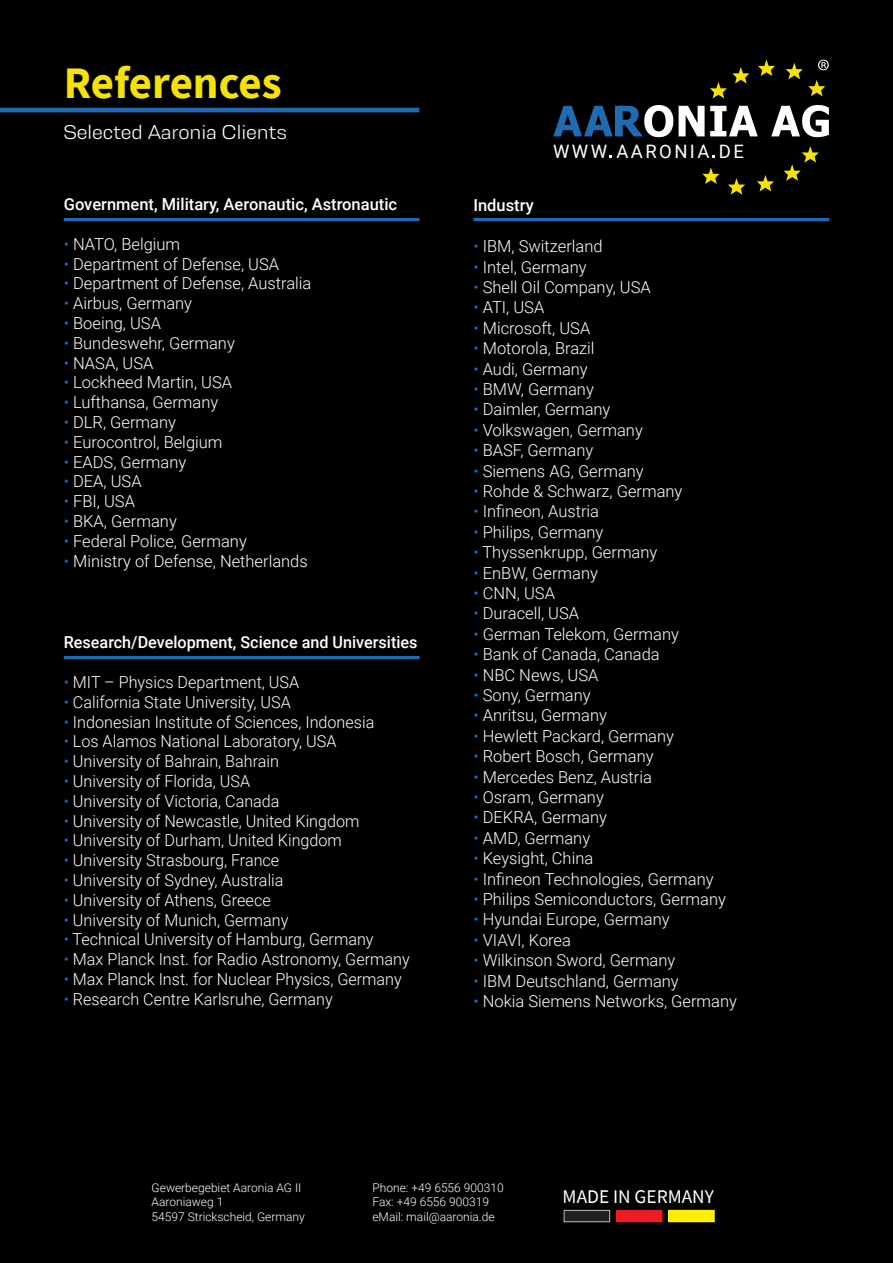
<style>
.page{position:relative;width:893px;height:1263px;background:#000001}
.page>*{position:absolute;margin:0;border:0;box-sizing:border-box;transform-origin:0 0}
.t1{font:700 45px "Source Sans Pro";letter-spacing:-.005em;color:#f5e209}
.t2{font:300 21px "Resolve";color:#fff}
.t3{font:19.35px "Source Sans Pro";color:#fff}
.t4{font:18.45px "Roboto";letter-spacing:.13em;color:#fff}
.t5{font:300 16.5px "Roboto";color:#fff}
.t6{font:500 16.5px "Roboto";color:#fff}
.t7{font:300 12px/14.4px "Roboto";color:#fff}
.s1{color:#1f6bb5}
</style>
<div class="page">
<hr style="left:473px;top:218px;width:356px;height:3px;background:#1f6bb5">
<hr style="left:64px;top:218px;width:356px;height:3px;background:#1f6bb5">
<hr style="left:64px;top:656px;width:356px;height:3px;background:#1f6bb5">
<svg style="left:553px;top:105px;width:120px;height:32px"></svg>
<svg style="left:679px;top:106px;width:79px;height:30px"></svg>
<svg style="left:771px;top:105px;width:58px;height:32px"></svg>
<svg style="left:710px;top:67px;width:39px;height:31px"></svg>
<svg style="left:758px;top:60px;width:17px;height:16px"></svg>
<svg style="left:784px;top:146px;width:35px;height:35px"></svg>
<svg style="left:757px;top:175px;width:17px;height:16px"></svg>
<svg style="left:728px;top:178px;width:17px;height:17px"></svg>
<svg style="left:702px;top:167px;width:17px;height:17px"></svg>
<svg style="left:786px;top:60px;width:43px;height:36px"></svg>
<div style="left:564px;top:1210px;width:46px;height:12px;background:#231f20"></div>
<div style="left:564px;top:1210px;width:46px;height:12px;border:1px solid #bcbdc0"></div>
<div style="left:616px;top:1210px;width:46px;height:12px;background:#ee1d23"></div>
<div style="left:669px;top:1210px;width:45px;height:12px;background:#fff101"></div>
<hr style="left:0;top:108px;width:419px;height:4px;background:#1f6bb5">
<p class="t1" style="left:64px;top:52px;width:219px">References</p>
<p class="t2" style="left:64px;top:121px;width:225px">Selected Aaronia Clients</p>
<p class="t6" style="left:64px;top:193px;width:335px">Government, Military, Aeronautic, Astronautic</p>
<p class="t5" style="left:64px;top:232px;width:118px"><span class="s1">•</span> NATO, Belgium</p>
<p class="t5" style="left:64px;top:252px;width:217px"><span class="s1">•</span> Department of Defense, USA</p>
<p class="t5" style="left:64px;top:272px;width:249px"><span class="s1">•</span> Department of Defense, Australia</p>
<p class="t5" style="left:64px;top:292px;width:130px"><span class="s1">•</span> Airbus, Germany</p>
<p class="t5" style="left:64px;top:312px;width:99px"><span class="s1">•</span> Boeing, USA</p>
<p class="t5" style="left:64px;top:331px;width:173px"><span class="s1">•</span> Bundeswehr, Germany</p>
<p class="t5" style="left:64px;top:351px;width:91px"><span class="s1">•</span> NASA, USA</p>
<p class="t5" style="left:64px;top:371px;width:170px"><span class="s1">•</span> Lockheed Martin, USA</p>
<p class="t5" style="left:64px;top:391px;width:156px"><span class="s1">•</span> Lufthansa, Germany</p>
<p class="t5" style="left:64px;top:411px;width:114px"><span class="s1">•</span> DLR, Germany</p>
<p class="t5" style="left:64px;top:430px;width:160px"><span class="s1">•</span> Eurocontrol, Belgium</p>
<p class="t5" style="left:64px;top:450px;width:124px"><span class="s1">•</span> EADS, Germany</p>
<p class="t5" style="left:64px;top:470px;width:79px"><span class="s1">•</span> DEA, USA</p>
<p class="t5" style="left:64px;top:490px;width:73px"><span class="s1">•</span> FBI, USA</p>
<p class="t5" style="left:64px;top:510px;width:115px"><span class="s1">•</span> BKA, Germany</p>
<p class="t5" style="left:64px;top:529px;width:185px"><span class="s1">•</span> Federal Police, Germany</p>
<p class="t5" style="left:64px;top:549px;width:246px"><span class="s1">•</span> Ministry of Defense, Netherlands</p>
<p class="t6" style="left:64px;top:631px;width:355px">Research/Development, Science and Universities</p>
<p class="t5" style="left:64px;top:671px;width:237px"><span class="s1">•</span> MIT – Physics Department, USA</p>
<p class="t5" style="left:64px;top:690px;width:229px"><span class="s1">•</span> California State University, USA</p>
<p class="t5" style="left:64px;top:710px;width:312px"><span class="s1">•</span> Indonesian Institute of Sciences, Indonesia</p>
<p class="t5" style="left:64px;top:730px;width:274px"><span class="s1">•</span> Los Alamos National Laboratory, USA</p>
<p class="t5" style="left:64px;top:750px;width:217px"><span class="s1">•</span> University of Bahrain, Bahrain</p>
<p class="t5" style="left:64px;top:770px;width:188px"><span class="s1">•</span> University of Florida, USA</p>
<p class="t5" style="left:64px;top:789px;width:217px"><span class="s1">•</span> University of Victoria, Canada</p>
<p class="t5" style="left:64px;top:809px;width:297px"><span class="s1">•</span> University of Newcastle, United Kingdom</p>
<p class="t5" style="left:64px;top:829px;width:280px"><span class="s1">•</span> University of Durham, United Kingdom</p>
<p class="t5" style="left:64px;top:849px;width:217px"><span class="s1">•</span> University Strasbourg, France</p>
<p class="t5" style="left:64px;top:869px;width:221px"><span class="s1">•</span> University of Sydney, Australia</p>
<p class="t5" style="left:64px;top:888px;width:208px"><span class="s1">•</span> University of Athens, Greece</p>
<p class="t5" style="left:64px;top:908px;width:226px"><span class="s1">•</span> University of Munich, Germany</p>
<p class="t5" style="left:64px;top:928px;width:311px"><span class="s1">•</span> Technical University of Hamburg, Germany</p>
<p class="t5" style="left:64px;top:948px;width:347px"><span class="s1">•</span> Max Planck Inst. for Radio Astronomy, Germany</p>
<p class="t5" style="left:64px;top:968px;width:339px"><span class="s1">•</span> Max Planck Inst. for Nuclear Physics, Germany</p>
<p class="t5" style="left:64px;top:987px;width:270px"><span class="s1">•</span> Research Centre Karlsruhe, Germany</p>
<p class="t4" style="left:553px;top:138px;width:192px">WWW AARONIA DE</p>
<p class="t6" style="left:473px;top:194px;width:62px">Industry</p>
<p class="t5" style="left:473px;top:235px;width:131px"><span class="s1">•</span> IBM, Switzerland</p>
<p class="t5" style="left:473px;top:255px;width:115px"><span class="s1">•</span> Intel, Germany</p>
<p class="t5" style="left:473px;top:276px;width:179px"><span class="s1">•</span> Shell Oil Company, USA</p>
<p class="t5" style="left:473px;top:296px;width:72px"><span class="s1">•</span> ATI, USA</p>
<p class="t5" style="left:473px;top:316px;width:118px"><span class="s1">•</span> Microsoft, USA</p>
<p class="t5" style="left:473px;top:337px;width:123px"><span class="s1">•</span> Motorola, Brazil</p>
<p class="t5" style="left:473px;top:357px;width:116px"><span class="s1">•</span> Audi, Germany</p>
<p class="t5" style="left:473px;top:378px;width:122px"><span class="s1">•</span> BMW, Germany</p>
<p class="t5" style="left:473px;top:398px;width:138px"><span class="s1">•</span> Daimler, Germany</p>
<p class="t5" style="left:473px;top:418px;width:171px"><span class="s1">•</span> Volkswagen, Germany</p>
<p class="t5" style="left:473px;top:439px;width:121px"><span class="s1">•</span> BASF, Germany</p>
<p class="t5" style="left:473px;top:459px;width:172px"><span class="s1">•</span> Siemens AG, Germany</p>
<p class="t5" style="left:473px;top:480px;width:211px"><span class="s1">•</span> Rohde &amp; Schwarz, Germany</p>
<p class="t5" style="left:473px;top:500px;width:127px"><span class="s1">•</span> Infineon, Austria</p>
<p class="t5" style="left:473px;top:520px;width:132px"><span class="s1">•</span> Philips, Germany</p>
<p class="t5" style="left:473px;top:541px;width:185px"><span class="s1">•</span> Thyssenkrupp, Germany</p>
<p class="t5" style="left:473px;top:561px;width:126px"><span class="s1">•</span> EnBW, Germany</p>
<p class="t5" style="left:473px;top:582px;width:83px"><span class="s1">•</span> CNN, USA</p>
<p class="t5" style="left:473px;top:602px;width:107px"><span class="s1">•</span> Duracell, USA</p>
<p class="t5" style="left:473px;top:622px;width:207px"><span class="s1">•</span> German Telekom, Germany</p>
<p class="t5" style="left:473px;top:643px;width:188px"><span class="s1">•</span> Bank of Canada, Canada</p>
<p class="t5" style="left:473px;top:663px;width:127px"><span class="s1">•</span> NBC News, USA</p>
<p class="t5" style="left:473px;top:684px;width:119px"><span class="s1">•</span> Sony, Germany</p>
<p class="t5" style="left:473px;top:704px;width:135px"><span class="s1">•</span> Anritsu, Germany</p>
<p class="t5" style="left:473px;top:724px;width:202px"><span class="s1">•</span> Hewlett Packard, Germany</p>
<p class="t5" style="left:473px;top:745px;width:182px"><span class="s1">•</span> Robert Bosch, Germany</p>
<p class="t5" style="left:473px;top:765px;width:180px"><span class="s1">•</span> Mercedes Benz, Austria</p>
<p class="t5" style="left:473px;top:785px;width:132px"><span class="s1">•</span> Osram, Germany</p>
<p class="t5" style="left:473px;top:806px;width:135px"><span class="s1">•</span> DEKRA, Germany</p>
<p class="t5" style="left:473px;top:826px;width:118px"><span class="s1">•</span> AMD, Germany</p>
<p class="t5" style="left:473px;top:847px;width:121px"><span class="s1">•</span> Keysight, China</p>
<p class="t5" style="left:473px;top:867px;width:242px"><span class="s1">•</span> Infineon Technologies, Germany</p>
<p class="t5" style="left:473px;top:887px;width:254px"><span class="s1">•</span> Philips Semiconductors, Germany</p>
<p class="t5" style="left:473px;top:908px;width:198px"><span class="s1">•</span> Hyundai Europe, Germany</p>
<p class="t5" style="left:473px;top:928px;width:99px"><span class="s1">•</span> VIAVI, Korea</p>
<p class="t5" style="left:473px;top:949px;width:203px"><span class="s1">•</span> Wilkinson Sword, Germany</p>
<p class="t5" style="left:473px;top:969px;width:207px"><span class="s1">•</span> IBM Deutschland, Germany</p>
<p class="t5" style="left:473px;top:989px;width:265px"><span class="s1">•</span> Nokia Siemens Networks, Germany</p>
<p class="t7" style="left:152px;top:1180px;width:155px">Gewerbegebiet Aaronia AG II<br>Aaroniaweg 1<br>54597 Strickscheid, Germany</p>
<p class="t7" style="left:372px;top:1180px;width:133px">Phone: +49 6556 900310<br>Fax: +49 6556 900319 eMail: mail@aaronia.de</p>
<p class="t3" style="left:563px;top:1184px;width:153px">MADE IN GERMANY</p>
</div>
